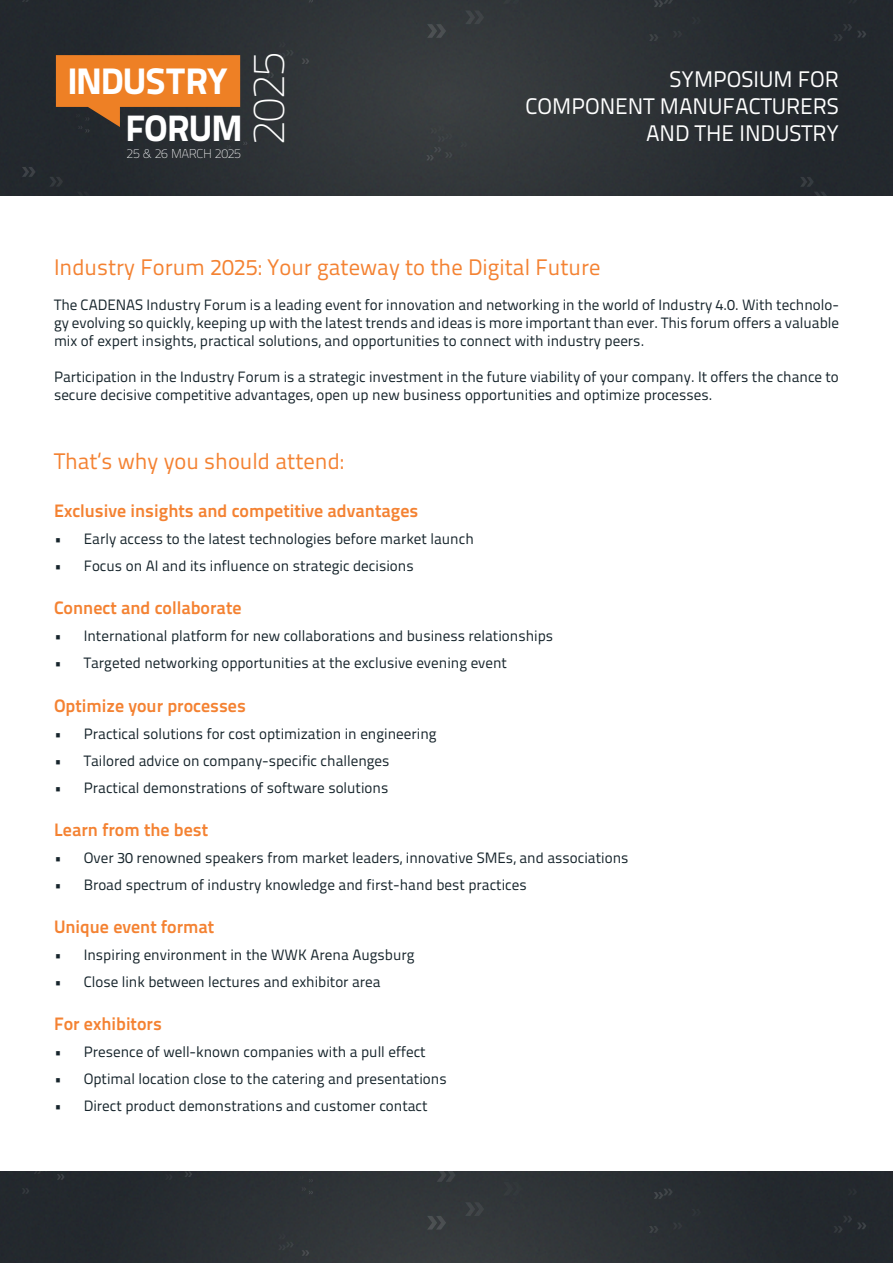
<style>
.page{position:relative;width:893px;height:1263px;background:#fff}
.page>*{position:absolute;margin:0;border:0;box-sizing:border-box;transform-origin:0 0}
.t1{font:45.45px "Titillium Text 25 L 1 wt";color:#fff}
.t2{font:36.9px "Titillium Text 25 L 999 wt";letter-spacing:-.03em;color:#fff}
.t3{font:36.75px "Titillium Text 25 L 999 wt";letter-spacing:-.025em;color:#fff}
.t4{font:22.5px "Titillium Text 25 L 400 wt";color:#f48232}
.t5{font:22.5px/27px "Titillium Text 25 L 400 wt";color:#fff;text-align:right}
.t6{font:18px "Titillium Text 25 L 800 wt";color:#f48232}
.t7{font:15px/18px "Titillium Text 25 L 400 wt";color:#16242b;text-align:justify}
.t8{font:12.75px "Titillium Text 25 L 1 wt";letter-spacing:-.025em;color:#fff}
</style>
<div class="page">
<img style="left:0;top:0;width:893px;height:196px">
<svg style="left:426px;top:125px;width:42px;height:35px"></svg>
<svg style="left:299px;top:0;width:14px;height:2px"></svg>
<svg style="left:833px;top:0;width:33px;height:41px"></svg>
<svg style="left:22px;top:0;width:43px;height:2px"></svg>
<div style="left:266px;top:42px;width:43px;height:36px;background:#303538"></div>
<div style="left:649px;top:0;width:52px;height:41px;background:#2a2f33"></div>
<svg style="left:15px;top:167px;width:75px;height:29px;background:#24292e"></svg>
<div style="left:418px;top:0;width:104px;height:38px;background:#33373a"></div>
<svg style="left:800px;top:177px;width:75px;height:19px"></svg>
<img style="left:0;top:1171px;width:893px;height:92px">
<svg style="left:299px;top:1175px;width:14px;height:19px"></svg>
<svg style="left:833px;top:1188px;width:33px;height:44px"></svg>
<svg style="left:165px;top:1171px;width:43px;height:9px"></svg>
<svg style="left:22px;top:1171px;width:43px;height:23px"></svg>
<svg style="left:266px;top:1233px;width:43px;height:30px"></svg>
<div style="left:649px;top:1189px;width:52px;height:44px;background:#2a2f33"></div>
<div style="left:418px;top:1171px;width:104px;height:58px;background:#32363a"></div>
<svg style="left:56px;top:55px;width:192px;height:99px;background:#8e572a"></svg>
<h1 class="t1" style="left:236px;top:145px;width:94px;rotate:-90deg">2025</h1>
<h2 class="t2" style="left:67px;top:52px;width:162px">INDUSTRY</h2>
<h3 class="t5" style="left:526px;top:64px;width:315px">SYMPOSIUM FOR<br>COMPONENT MANUFACTURERS<br>AND THE INDUSTRY</h3>
<h3 class="t3" style="left:126px;top:99px;width:119px">FORUM</h3>
<p class="t8" style="left:126px;top:144px;width:116px">25 &amp; 26 MARCH 2025</p>
<h3 class="t4" style="left:54px;top:250px;width:548px">Industry Forum 2025: Your gateway to the Digital Future</h3>
<p class="t7" style="left:54px;top:295px;width:786px">The CADENAS Industry Forum is a leading event for innovation and networking in the world of Industry 4.0. With technolo&shy;gy evolving so quickly, keeping up with the latest trends and ideas is more important than ever. This forum offers a valuable mix of expert insights, practical solutions, and opportunities to connect with industry peers.</p>
<p class="t7" style="left:54px;top:367px;width:786px">Participation in the Industry Forum is a strategic investment in the future viability of your company. It offers the chance to secure decisive competitive advantages, open up new business opportunities and optimize processes.</p>
<h3 class="t4" style="left:54px;top:444px;width:291px">That‘s why you should attend:</h3>
<p class="t6" style="left:54px;top:497px;width:366px">Exclusive insights and competitive advantages</p>
<p class="t7" style="left:54px;top:529px;width:421px">• Early access to the latest technologies before market launch</p>
<p class="t7" style="left:54px;top:556px;width:361px">• Focus on AI and its influence on strategic decisions</p>
<p class="t6" style="left:54px;top:594px;width:189px">Connect and collaborate</p>
<p class="t7" style="left:54px;top:626px;width:501px">• International platform for new collaborations and business relationships</p>
<p class="t7" style="left:54px;top:653px;width:455px">• Targeted networking opportunities at the exclusive evening event</p>
<p class="t6" style="left:54px;top:691px;width:193px">Optimize your processes</p>
<p class="t7" style="left:54px;top:724px;width:384px">• Practical solutions for cost optimization in engineering</p>
<p class="t7" style="left:54px;top:751px;width:337px">• Tailored advice on company-specific challenges</p>
<p class="t7" style="left:54px;top:778px;width:336px">• Practical demonstrations of software solutions</p>
<p class="t6" style="left:54px;top:816px;width:156px">Learn from the best</p>
<p class="t7" style="left:54px;top:848px;width:576px">• Over 30 renowned speakers from market leaders, innovative SMEs, and associations</p>
<p class="t7" style="left:54px;top:875px;width:474px">• Broad spectrum of industry knowledge and first-hand best practices</p>
<p class="t6" style="left:54px;top:913px;width:162px">Unique event format</p>
<p class="t7" style="left:54px;top:945px;width:362px">• Inspiring environment in the WWK Arena Augsburg</p>
<p class="t7" style="left:54px;top:972px;width:328px">• Close link between lectures and exhibitor area</p>
<p class="t6" style="left:54px;top:1010px;width:109px">For exhibitors</p>
<p class="t7" style="left:54px;top:1042px;width:373px">• Presence of well-known companies with a pull effect</p>
<p class="t7" style="left:54px;top:1069px;width:394px">• Optimal location close to the catering and presentations</p>
<p class="t7" style="left:54px;top:1096px;width:375px">• Direct product demonstrations and customer contact</p>
</div>
